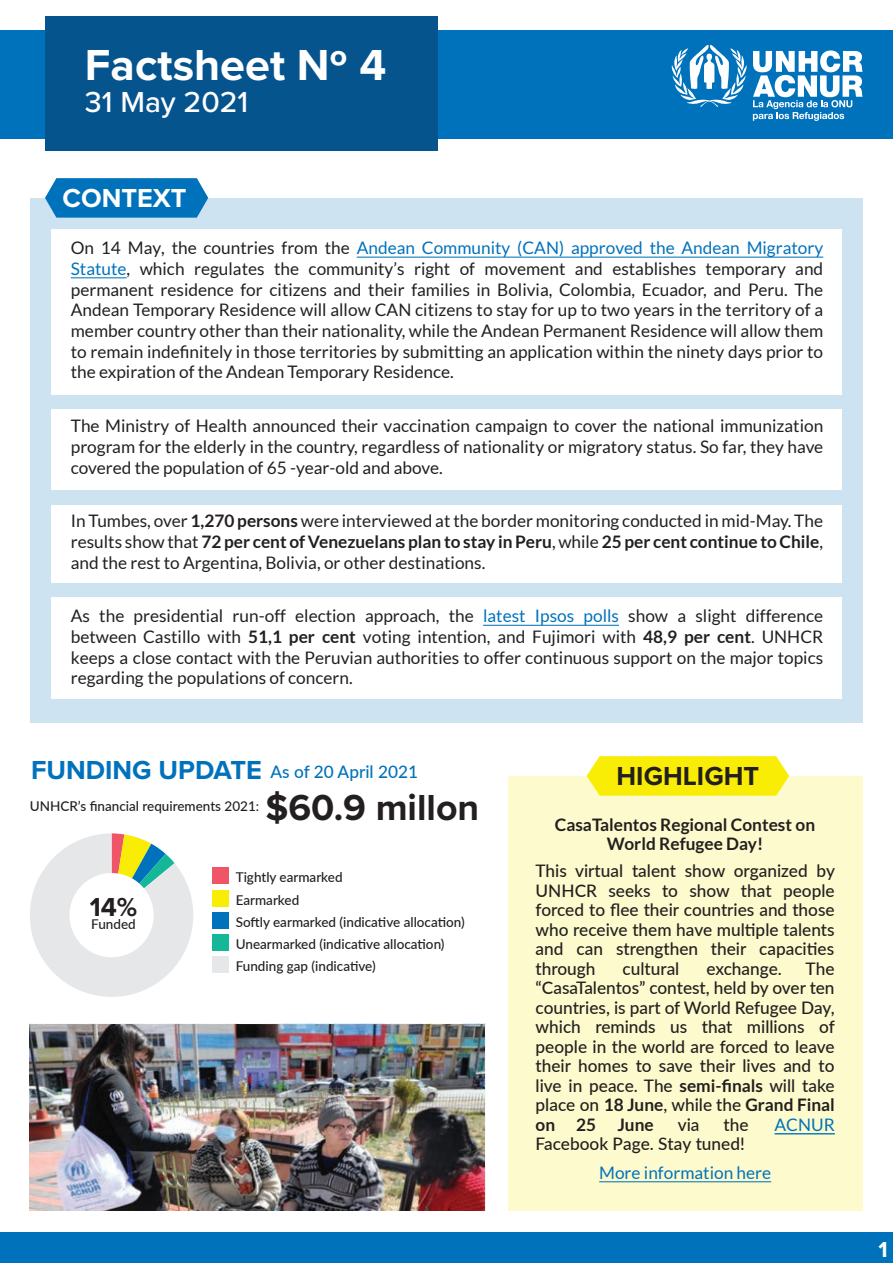
<style>
.page{position:relative;width:893px;height:1263px;background:#fff}
.page>*{position:absolute;margin:0;border:0;box-sizing:border-box;transform-origin:0 0}
.t1{font:700 45px "Proxima Nova";color:#fff}
.t2{font:700 37.5px "Proxima Nova";color:#231f20}
.t3{font:500 30px "Proxima Nova";color:#fff}
.t4{font:700 27px "Proxima Nova";color:#0072bc}
.t5{font:700 27px "Proxima Nova";color:#231f20}
.t6{font:700 27px "Proxima Nova";color:#fff}
.t7{font:700 22.5px "Proxima Nova";color:#fff}
.t8{font:17.25px/20.7px "Lato";color:#231f20;text-align:justify}
.t9{font:500 17.25px/19.5px "Lato";color:#231f20;text-align:justify}
.t10{font:700 17.25px/19.5px "Lato";color:#231f20;text-align:center}
.t11{font:17.25px "Lato";color:#0072bc}
.t12{font:500 17.25px "Lato";color:#0072bc}
.t13{font:500 13.5px/22.2px "Lato";color:#231f20}
.s1{color:#0072bc}
.s2{font-weight:700}
</style>
<div class="page">
<div style="left:0;top:30px;width:893px;height:109px;background:#0072bc"></div>
<div style="left:45px;top:17px;width:393px;height:134px;background:#06548e"></div>
<svg style="left:671px;top:45px;width:192px;height:76px"></svg>
<div style="left:30px;top:198px;width:833px;height:525px;background:#cde3f1"></div>
<div style="left:51px;top:229px;width:791px;height:165px;background:#fff"></div>
<div style="left:51px;top:409px;width:791px;height:81px;background:#fff"></div>
<div style="left:51px;top:505px;width:791px;height:78px;background:#fff"></div>
<div style="left:51px;top:597px;width:791px;height:102px;background:#fff"></div>
<svg style="left:45px;top:178px;width:163px;height:40px;background:#127cc0"></svg>
<div style="left:508px;top:776px;width:355px;height:434px;background:#fdfbcd"></div>
<svg style="left:587px;top:756px;width:202px;height:40px;background:#f9ee15"></svg>
<div style="left:0;top:1233px;width:893px;height:30px;background:#0072bc"></div>
<div style="left:213px;top:867px;width:16px;height:17px;background:#ef5567"></div>
<div style="left:213px;top:890px;width:16px;height:16px;background:#f9ed05"></div>
<div style="left:213px;top:912px;width:16px;height:17px;background:#0072bc"></div>
<div style="left:213px;top:935px;width:16px;height:16px;background:#14b899"></div>
<div style="left:213px;top:957px;width:16px;height:16px;background:#e6e7e9"></div>
<svg style="left:30px;top:833px;width:163px;height:164px"></svg>
<img style="left:30px;top:1024px;width:456px;height:187px">
<hr style="left:483px;top:625px;width:136px;height:1px;background:#0072bc">
<hr style="left:775px;top:1133px;width:60px;height:1px;background:#0072bc">
<hr style="left:599px;top:1181px;width:172px;height:1px;background:#0072bc">
<hr style="left:357px;top:257px;width:466px;height:1px;background:#0072bc">
<hr style="left:71px;top:277px;width:56px;height:1px;background:#0072bc">
<h1 class="t1" style="left:85px;top:32px;width:303px">Factsheet Nº 4</h1>
<h3 class="t3" style="left:85px;top:80px;width:165px">31 May 2021</h3>
<h3 class="t6" style="left:62px;top:178px;width:126px">CONTEXT</h3>
<p class="t8" style="left:71px;top:237px;width:754px">On 14 May, the countries from the <span class="s1">Andean Community (CAN) approved the Andean Migratory Statute</span>, which regulates the community’s right of movement and establishes temporary and permanent residence for citizens and their families in Bolivia, Colombia, Ecuador, and Peru. The Andean Temporary Residence will allow CAN citizens to stay for up to two years in the territory of a member country other than their nationality, while the Andean Permanent Residence will allow them to remain indefinitely in those territories by submitting an application within the ninety days prior to the expiration of the Andean Temporary Residence.</p>
<p class="t8" style="left:71px;top:415px;width:754px">The Ministry of Health announced their vaccination campaign to cover the national immunization program for the elderly in the country, regardless of nationality or migratory status. So far, they have covered the population of 65 -year-old and above.</p>
<p class="t8" style="left:71px;top:510px;width:754px">In Tumbes, over <span class="s2">1,270 persons</span> were interviewed at the border monitoring conducted in mid-May. The results show that <span class="s2">72 per cent of Venezuelans plan to stay in Peru</span>, while <span class="s2">25 per cent continue to Chile</span>, and the rest to Argentina, Bolivia, or other destinations.</p>
<p class="t8" style="left:71px;top:606px;width:754px">As the presidential run-off election approach, the <span class="s1">latest Ipsos polls</span> show a slight difference between Castillo with <span class="s2">51,1 per cent</span> voting intention, and Fujimori with <span class="s2">48,9 per cent</span>. UNHCR keeps a close contact with the Peruvian authorities to offer continuous support on the major topics regarding the populations of concern.</p>
<h3 class="t4" style="left:31px;top:750px;width:232px">FUNDING UPDATE</h3>
<p class="t12" style="left:270px;top:760px;width:149px">As of 20 April 2021</p>
<p class="t13" style="left:30px;top:795px;width:231px">UNHCR’s financial requirements 2021:</p>
<h2 class="t2" style="left:265px;top:779px;width:215px">$60.9 millon</h2>
<h3 class="t5" style="left:90px;top:887px;width:49px">14%</h3>
<p class="t13" style="left:91px;top:912px;width:46px">Funded</p>
<p class="t13" style="left:236px;top:866px;width:231px">Tightly earmarked<br>Earmarked<br>Softly earmarked (indicative allocation)<br>Unearmarked (indicative allocation)<br>Funding gap (indicative)</p>
<h3 class="t5" style="left:616px;top:756px;width:144px">HIGHLIGHT</h3>
<p class="t10" style="left:555px;top:814px;width:262px">CasaTalentos Regional Contest on<br>World Refugee Day!</p>
<p class="t9" style="left:536px;top:860px;width:301px">This virtual talent show organized by UNHCR seeks to show that people forced to flee their countries and those who receive them have multiple talents and can strengthen their capacities through</p>
<p class="t9" style="left:536px;top:958px;width:301px;text-indent:270px">The “CasaTalentos” contest, held by over ten countries, is part of World Refugee Day, which reminds us that millions of people in the world are forced to leave their homes to save their lives and to live in peace. The <span class="s2">semi-finals</span> will take place on <span class="s2">18 June</span>, while the <span class="s2">Grand Final on 25 June</span></p>
<p class="t9" style="left:623px;top:958px;width:58px">cultural</p>
<p class="t9" style="left:706px;top:958px;width:77px">exchange.</p>
<p class="t9" style="left:678px;top:1114px;width:23px">via</p>
<p class="t9" style="left:723px;top:1114px;width:27px">the</p>
<p class="t11" style="left:775px;top:1115px;width:62px">ACNUR</p>
<p class="t9" style="left:536px;top:1133px;width:211px">Facebook Page. Stay tuned!</p>
<p class="t11" style="left:599px;top:1163px;width:174px">More information here</p>
<h3 class="t7" style="left:878px;top:1232px;width:11px">1</h3>
</div>
